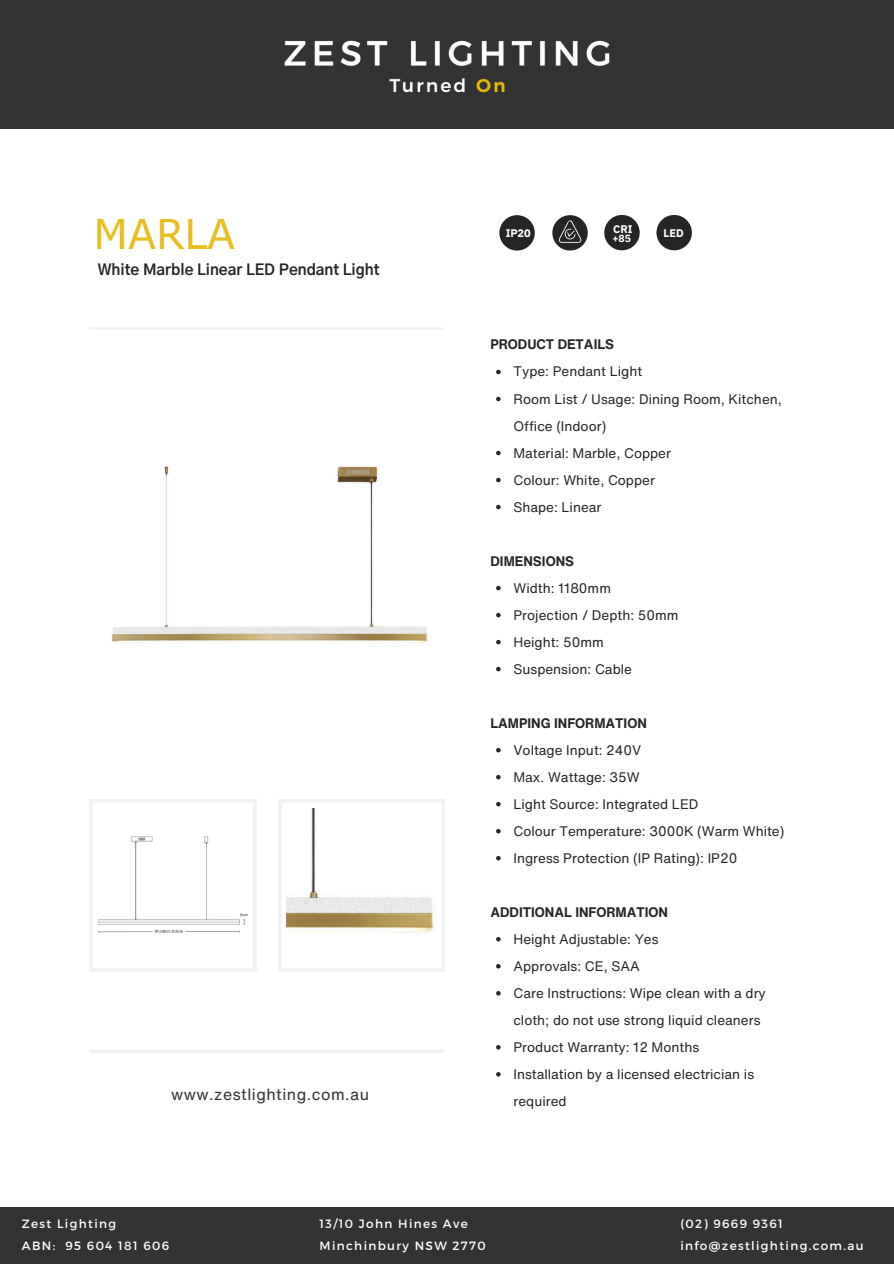
<style>
.page{position:relative;width:894px;height:1264px;background:#fff}
.page>*{position:absolute;margin:0;border:0;box-sizing:border-box;transform-origin:0 0}
.t1{font:40.95px "Verdana Pro";color:#e7bd20}
.t2{font:15.9px "Helvetica Now Text";letter-spacing:.03em;color:#333}
.t3{font:700 15.15px "Gothic A1";color:#252525}
.t4{font:13.5px/27px "Helvetica Now Text";color:#252525}
.t5{font:700 13.5px "Helvetica Now Text";color:#252525}
.t6{font:12px "Montserrat";letter-spacing:.11em;color:#fff}
.t7{font:700 10.95px "IBM Plex Sans";color:#fff}
.t8{font:700 10.35px "IBM Plex Sans";color:#fff}
</style>
<div class="page">
<div style="left:0;top:0;width:893px;height:129px;background:#333"></div>
<svg style="left:89px;top:799px;width:167px;height:172px"></svg>
<svg style="left:278px;top:799px;width:166px;height:172px"></svg>
<img style="left:284px;top:40px;width:326px;height:53px">
<div style="left:0;top:1207px;width:893px;height:56px;background:#333"></div>
<hr style="left:89px;top:327px;width:354px;height:2px;background:#f1f1f1">
<hr style="left:89px;top:1049px;width:354px;height:3px;background:#f1f1f1">
<img style="left:111px;top:466px;width:317px;height:177px">
<img style="left:287px;top:808px;width:149px;height:154px">
<img style="left:98px;top:808px;width:149px;height:154px">
<svg style="left:496px;top:370px;width:4px;height:4px"></svg>
<svg style="left:496px;top:397px;width:4px;height:4px"></svg>
<svg style="left:496px;top:451px;width:4px;height:4px"></svg>
<svg style="left:496px;top:478px;width:4px;height:4px"></svg>
<svg style="left:496px;top:505px;width:4px;height:4px"></svg>
<svg style="left:496px;top:586px;width:4px;height:4px"></svg>
<svg style="left:496px;top:613px;width:4px;height:4px"></svg>
<svg style="left:496px;top:640px;width:4px;height:4px"></svg>
<svg style="left:496px;top:667px;width:4px;height:4px"></svg>
<svg style="left:496px;top:748px;width:4px;height:4px"></svg>
<svg style="left:496px;top:775px;width:4px;height:4px"></svg>
<svg style="left:496px;top:802px;width:4px;height:4px"></svg>
<svg style="left:496px;top:829px;width:4px;height:4px"></svg>
<svg style="left:496px;top:856px;width:4px;height:4px"></svg>
<svg style="left:496px;top:937px;width:4px;height:4px"></svg>
<svg style="left:496px;top:964px;width:4px;height:4px"></svg>
<svg style="left:496px;top:991px;width:4px;height:4px"></svg>
<svg style="left:496px;top:1045px;width:4px;height:4px"></svg>
<svg style="left:496px;top:1072px;width:4px;height:4px"></svg>
<div style="left:499px;top:215px;width:35px;height:35px;background:#252525;border-radius:50%"></div>
<div style="left:552px;top:215px;width:35px;height:35px;background:#252525;border-radius:50%"></div>
<svg style="left:558px;top:220px;width:23px;height:23px"></svg>
<div style="left:604px;top:215px;width:35px;height:35px;background:#252525;border-radius:50%"></div>
<div style="left:656px;top:215px;width:35px;height:35px;background:#252525;border-radius:50%"></div>
<p class="t1" style="left:94px;top:207px;width:143px">MARLA</p>
<p class="t3" style="left:98px;top:263px;width:283px">White Marble Linear LED Pendant Light</p>
<h4 class="t2" style="left:171px;top:1082px;width:199px">www.zestlighting.com.au</h4>
<p class="t7" style="left:505px;top:226px;width:27px">IP20</p>
<p class="t7" style="left:613px;top:222px;width:21px">CRI</p>
<p class="t8" style="left:612px;top:231px;width:20px">+85</p>
<p class="t7" style="left:663px;top:226px;width:22px">LED</p>
<h6 class="t5" style="left:490px;top:334px;width:125px">PRODUCT DETAILS</h6>
<p class="t4" style="left:513px;top:358px;width:130px">Type: Pendant Light</p>
<h6 class="t4" style="left:513px;top:385px;width:270px">Room List / Usage: Dining Room, Kitchen,<br>Office (Indoor)</h6>
<p class="t4" style="left:513px;top:439px;width:159px">Material: Marble, Copper</p>
<p class="t4" style="left:513px;top:466px;width:143px">Colour: White, Copper</p>
<p class="t4" style="left:513px;top:493px;width:90px">Shape: Linear</p>
<h3 class="t5" style="left:490px;top:550px;width:85px">DIMENSIONS</h3>
<h4 class="t4" style="left:513px;top:574px;width:99px">Width: 1180mm</h4>
<p class="t4" style="left:513px;top:601px;width:166px">Projection / Depth: 50mm</p>
<p class="t4" style="left:513px;top:628px;width:92px">Height: 50mm</p>
<p class="t4" style="left:513px;top:655px;width:120px">Suspension: Cable</p>
<p class="t5" style="left:490px;top:712px;width:158px">LAMPING INFORMATION</p>
<p class="t4" style="left:513px;top:736px;width:129px">Voltage Input: 240V</p>
<h4 class="t4" style="left:513px;top:763px;width:128px">Max. Wattage: 35W</h4>
<p class="t4" style="left:513px;top:790px;width:186px">Light Source: Integrated LED</p>
<p class="t4" style="left:513px;top:817px;width:272px">Colour Temperature: 3000K (Warm White)</p>
<p class="t4" style="left:513px;top:844px;width:225px">Ingress Protection (IP Rating): IP20</p>
<p class="t5" style="left:490px;top:901px;width:179px">ADDITIONAL INFORMATION</p>
<h4 class="t4" style="left:513px;top:925px;width:146px">Height Adjustable: Yes</h4>
<p class="t4" style="left:513px;top:952px;width:128px">Approvals: CE, SAA</p>
<p class="t4" style="left:513px;top:979px;width:254px">Care Instructions: Wipe clean with a dry cloth; do not use strong liquid cleaners</p>
<p class="t4" style="left:513px;top:1033px;width:187px">Product Warranty: 12 Months</p>
<p class="t4" style="left:513px;top:1060px;width:242px">Installation by a licensed electrician is required</p>
<p class="t6" style="left:22px;top:1216px;width:96px">Zest Lighting</p>
<p class="t6" style="left:22px;top:1238px;width:149px">ABN: 95 604 181 606</p>
<p class="t6" style="left:319px;top:1216px;width:150px">13/10 John Hines Ave</p>
<p class="t6" style="left:319px;top:1238px;width:167px">Minchinbury NSW 2770</p>
<p class="t6" style="left:680px;top:1216px;width:104px">(02) 9669 9361</p>
<p class="t6" style="left:680px;top:1238px;width:185px">info@zestlighting.com.au</p>
</div>
